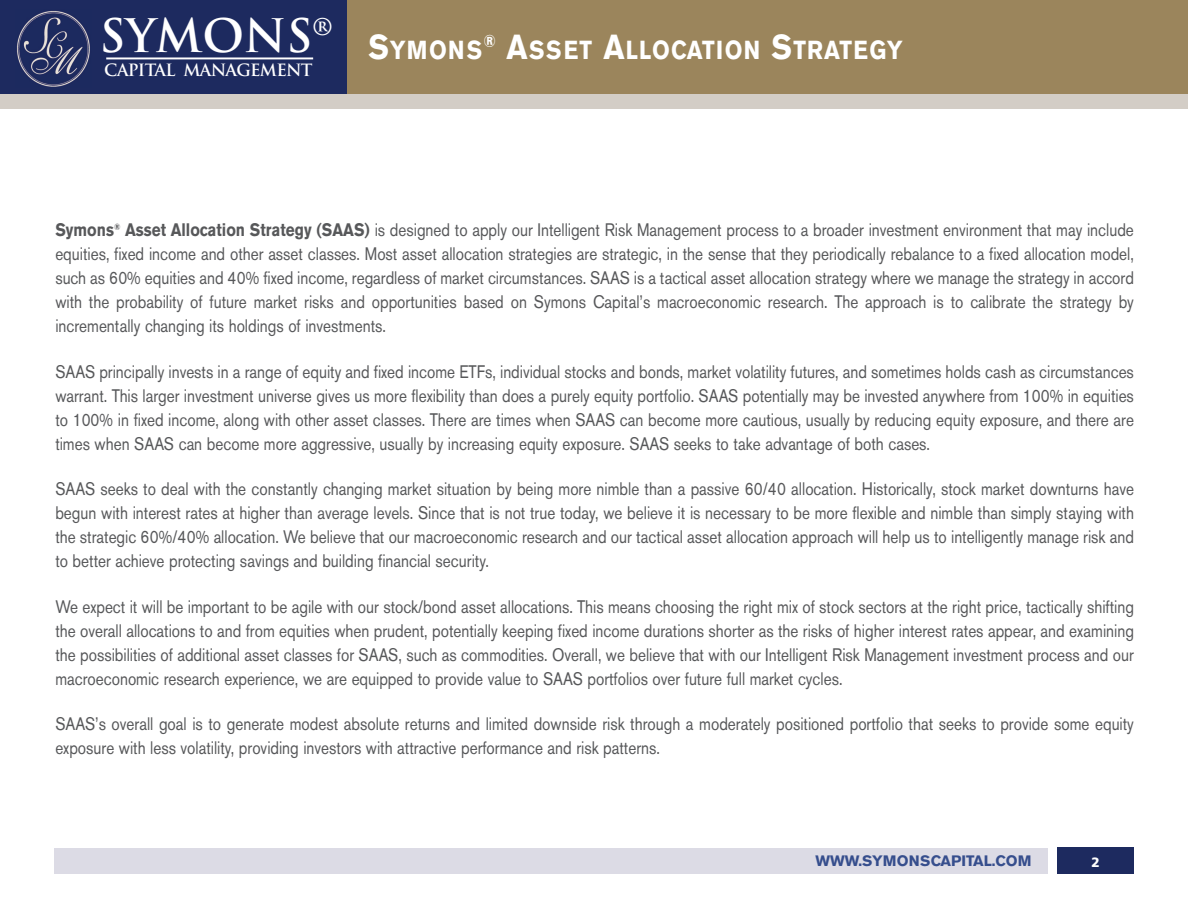
<style>
.page{position:relative;width:1188px;height:918px;background:#fff}
.page>*{position:absolute;margin:0;border:0;box-sizing:border-box;transform-origin:0 0}
.t1{font:700 45px "Trajan";color:#fff}
.t2{font:700 25.8px "Akzidenz Grotesk BE";letter-spacing:.05em;color:#fff;scale:.87 1}
.t3{font:18px/24px "Akzidenz Grotesk BE";color:#57585a;text-align:justify;scale:.85 1}
.t4{font:700 16.5px "Trajan";letter-spacing:-.045em;color:#fff}
.t5{font:700 15px "Akzidenz Grotesk BE";color:#364e8d}
.t6{font:900 13.5px "Frutiger";color:#fff}
.s1{font-size:34.5px}
.s2{font-weight:700}
</style>
<div class="page">
<div style="left:347px;top:0;width:841px;height:95px;background:#9b855c"></div>
<div style="left:0;top:0;width:347px;height:94px;background:#1d2a5f"></div>
<div style="left:0;top:94px;width:1188px;height:15px;background:#d3cdc6"></div>
<hr style="left:106px;top:57px;width:207px;height:2px;background:#fff">
<img style="left:17px;top:11px;width:73px;height:76px">
<div style="left:55px;top:848px;width:993px;height:26px;background:#dcdbe5"></div>
<div style="left:1057px;top:848px;width:77px;height:26px;background:#1d2a5f"></div>
<h1 class="t1" style="left:100px;top:10px;width:235px">SYMONS<sup>®</sup></h1>
<p class="t4" style="left:104px;top:61px;width:210px">CAPITAL MANAGEMENT</p>
<h2 class="t2" style="left:368px;top:41px;width:616px"><span class="s1">S</span>YMONS<sup>®</sup> <span class="s1">A</span>SSET <span class="s1">A</span>LLOCATION <span class="s1">S</span>TRATEGY</h2>
<p class="t3" style="left:55px;top:220px;width:1270px"><span class="s2">Symons</span><sup>®</sup> <span class="s2">Asset Allocation Strategy (SAAS)</span> is designed to apply our Intelligent Risk Management process to a broader investment environment that may include equities, fixed income and other asset classes. Most asset allocation strategies are strategic, in the sense that they periodically rebalance to a fixed allocation model, such as 60% equities and 40% fixed income, regardless of market circumstances. SAAS is a tactical asset allocation strategy where we manage the strategy in accord with the probability of future market risks and opportunities based on Symons Capital’s macroeconomic research. The approach is to calibrate the strategy by incrementally changing its holdings of investments.</p>
<p class="t3" style="left:55px;top:361px;width:1270px">SAAS principally invests in a range of equity and fixed income ETFs, individual stocks and bonds, market volatility futures, and sometimes holds cash as circumstances warrant. This larger investment universe gives us more flexibility than does a purely equity portfolio. SAAS potentially may be invested anywhere from 100% in equities to 100% in fixed income, along with other asset classes. There are times when SAAS can become more cautious, usually by reducing equity exposure, and there are times when SAAS can become more aggressive, usually by increasing equity exposure. SAAS seeks to take advantage of both cases.</p>
<p class="t3" style="left:55px;top:479px;width:1271px">SAAS seeks to deal with the constantly changing market situation by being more nimble than a passive 60/40 allocation. Historically, stock market downturns have begun with interest rates at higher than average levels. Since that is not true today, we believe it is necessary to be more flexible and nimble than simply staying with the strategic 60%/40% allocation. We believe that our macroeconomic research and our tactical asset allocation approach will help us to intelligently manage risk and to better achieve protecting savings and building financial security.</p>
<p class="t3" style="left:55px;top:596px;width:1270px">We expect it will be important to be agile with our stock/bond asset allocations. This means choosing the right mix of stock sectors at the right price, tactically shifting the overall allocations to and from equities when prudent, potentially keeping fixed income durations shorter as the risks of higher interest rates appear, and examining the possibilities of additional asset classes for SAAS, such as commodities. Overall, we believe that with our Intelligent Risk Management investment process and our macroeconomic research experience, we are equipped to provide value to SAAS portfolios over future full market cycles.</p>
<p class="t3" style="left:55px;top:714px;width:1270px">SAAS’s overall goal is to generate modest absolute returns and limited downside risk through a moderately positioned portfolio that seeks to provide some equity exposure with less volatility, providing investors with attractive performance and risk patterns.</p>
<p class="t5" style="left:816px;top:856px;width:218px">WWW.SYMONSCAPITAL.COM</p>
<p class="t6" style="left:1091px;top:857px;width:10px">2</p>
</div>
